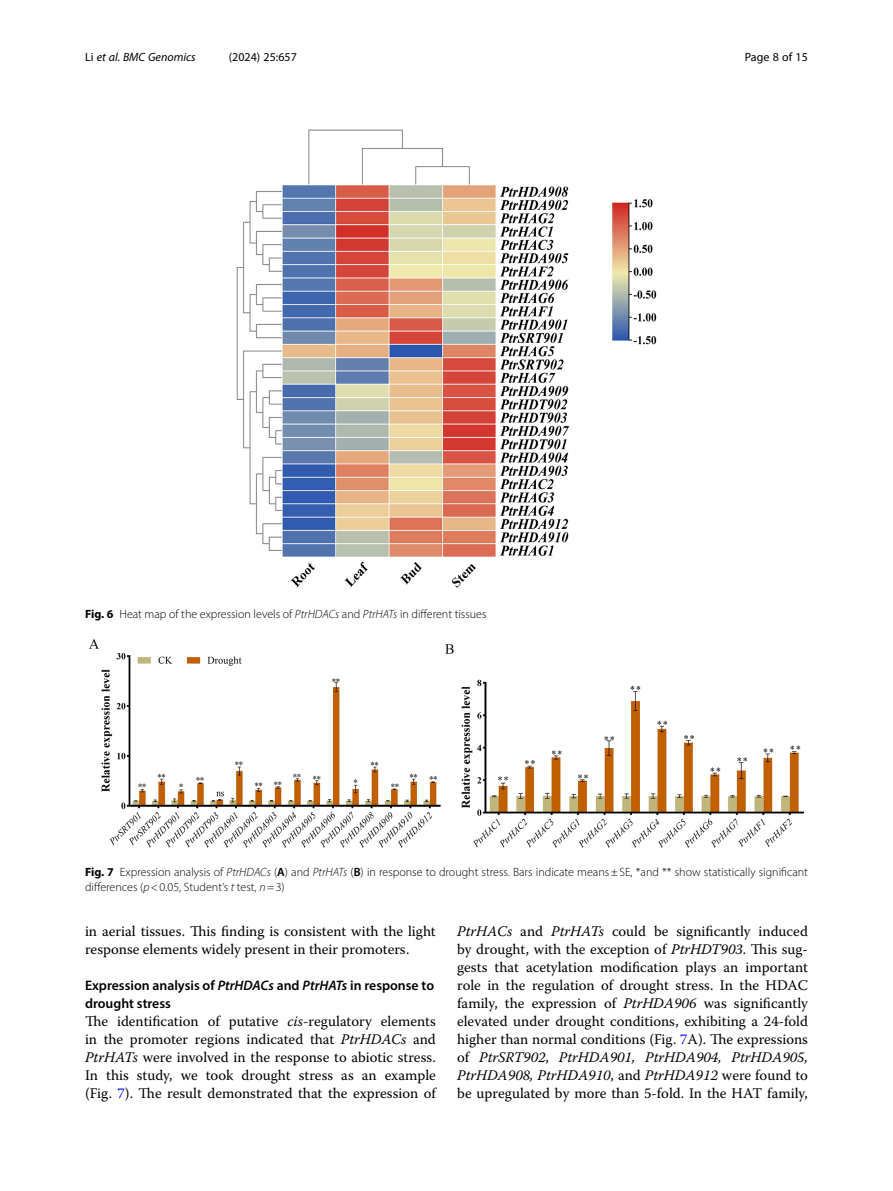
<style>
.page{position:relative;width:893px;height:1191px;background:#fff}
.page>*{position:absolute;margin:0;border:0;box-sizing:border-box;transform-origin:0 0}
.Body_Text{font:14.7px/18px "Warnock Pro";color:#000;text-align:justify}
.Head_2{font:600 13.8px/18px "Myriad Pro";color:#000}
.Figure_Caption{font:300 12px/15px "Myriad Pro";color:#000}
.t1{font:12px "Myriad Pro";color:#000}
.t2{font:italic 12px "Myriad Pro";color:#000}
.s1{font-style:normal}
.s2{font-weight:700}
.s3{font-style:italic}
.s4{font-weight:600}
.s5{color:#00f}
</style>
<div class="page">
<img style="left:89px;top:639px;width:716px;height:209px">
<img style="left:236px;top:129px;width:421px;height:459px">
<p class="t2" style="left:85px;top:50px;width:112px"><span class="s1">Li</span> et al. BMC Genomics</p>
<p class="t1" style="left:229px;top:50px;width:70px">(2024) 25:657</p>
<p class="t1" style="left:745px;top:50px;width:65px">Page 8 of 15</p>
<p class="Figure_Caption" style="left:85px;top:606px;width:403px"><span class="s2">Fig. 6</span> Heat map of the expression levels of <span class="s3">PtrHDACs</span> and <span class="s3">PtrHATs</span> in different tissues</p>
<p class="Figure_Caption" style="left:85px;top:864px;width:724px"><span class="s2">Fig. 7</span> Expression analysis of <span class="s3">PtrHDACs</span> (<span class="s4">A</span>) and <span class="s3">PtrHATs</span> (<span class="s4">B</span>) in response to drought stress. Bars indicate means±SE, *and ** show statistically significant differences (<span class="s3">p</span>&lt;0.05, Student’s <span class="s3">t</span> test, <span class="s3">n</span>=3)</p>
<p class="Body_Text" style="left:85px;top:922px;width:352px">in aerial tissues. This finding is consistent with the light response elements widely present in their promoters.</p>
<p class="Head_2" style="left:85px;top:976px;width:351px">Expression analysis of <span class="s3">PtrHDACs</span> and <span class="s3">PtrHATs</span> in response to drought stress</p>
<p class="Body_Text" style="left:85px;top:1012px;width:352px">The identification of putative <span class="s3">cis</span>-regulatory elements in the promoter regions indicated that <span class="s3">PtrHDACs</span> and <span class="s3">PtrHATs</span> were involved in the response to abiotic stress.<br>In this study, we took drought stress as an example (Fig. <span class="s5">7</span>). The result demonstrated that the expression of</p>
<p class="Body_Text" style="left:457px;top:922px;width:352px"><span class="s3">PtrHACs</span> and <span class="s3">PtrHATs</span> could be significantly induced by drought, with the exception of <span class="s3">PtrHDT903</span>. This sug&shy;gests that acetylation modification plays an important role in the regulation of drought stress. In the HDAC family, the expression of <span class="s3">PtrHDA906</span> was significantly elevated under drought conditions, exhibiting a 24-fold higher than normal conditions (Fig. <span class="s5">7</span>A). The expressions of <span class="s3">PtrSRT902</span>, <span class="s3">PtrHDA901, PtrHDA904, PtrHDA905, PtrHDA908, PtrHDA910</span>, and <span class="s3">PtrHDA912</span> were found to be upregulated by more than 5-fold. In the HAT family,</p>
</div>
